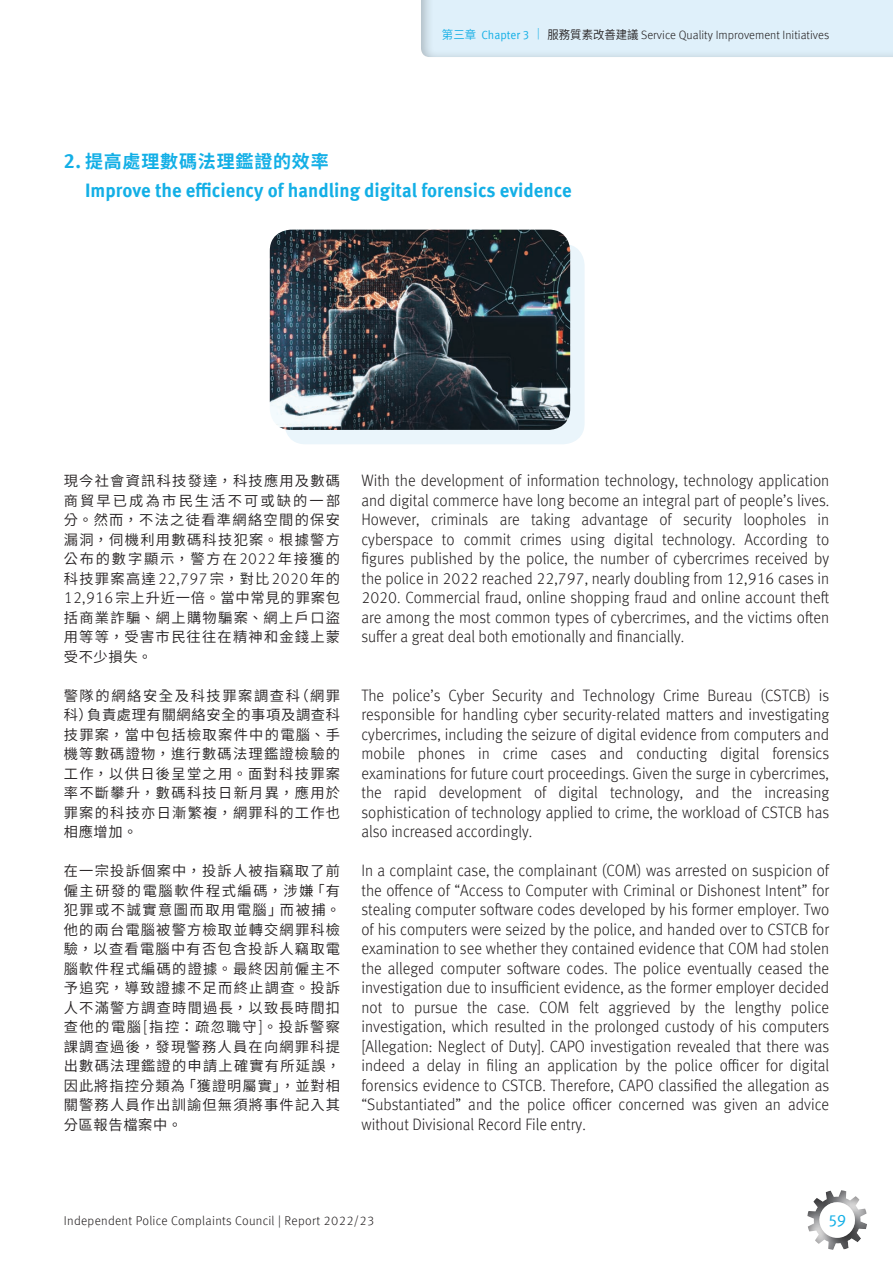
<style>
.page{position:relative;width:893px;height:1263px;background:#fff}
.page>*{position:absolute;margin:0;border:0;box-sizing:border-box;transform-origin:0 0}
._01_H1_E{font:700 19.5px "Meta Pro";color:#13afe6;scale:.95 1}
._001_H1_C{font:700 18px "Noto Sans CJ Ktc";letter-spacing:.045em;color:#13afe6}
._00_txt_E{font:300 16.5px/19.5px "Meta Pro";color:#231f20;text-align:justify;scale:.95 1}
.t1{font:16.5px "Meta Pro";color:#13afe6}
._000_txt_C{font:600 14.25px/19.5px "Noto Sans CJ Ktc";letter-spacing:.085em;color:#231f20;text-align:justify}
.t2{font:300 12.75px "Meta Pro";letter-spacing:.025em;color:#231f20}
.t3{font:300 12px "Meta Pro";color:#231f20}
.s1{font-family:"Noto Sans CJ Ktc";font-weight:600;color:#13afe6}
.s2{font-weight:400;color:#13afe6}
.s3{color:#13afe6}
.s4{font-family:"Noto Sans CJ Ktc";font-weight:600}
.s5{font-family:"Meta Pro";font-size:20.7px}
.s6{font-family:"Meta Pro";font-weight:300;font-size:16.35px}
</style>
<div class="page">
<div style="left:793px;top:1188px;width:87px;height:63px;background:#231f20;opacity:.5"></div>
<div style="left:284px;top:244px;width:301px;height:200px;background:#eaf5fb;border-radius:21px"></div>
<img style="left:270px;top:230px;width:300px;height:200px">
<svg style="left:421px;top:0;width:472px;height:57px;background:#ddeef8"></svg>
<p class="t3" style="left:442px;top:26px;width:389px"><span class="s1">第三章</span> <span class="s2">Chapter 3</span> <span class="s3">|</span> <span class="s4">服務質素改善建議</span> Service Quality Improvement Initiatives</p>
<p class="_001_H1_C" style="left:64px;top:151px;width:266px"><span class="s5">2.</span> 提高處理數碼法理鑑證的效率</p>
<p class="_01_H1_E" style="left:85px;top:175px;width:514px">Improve the efficiency of handling digital forensics evidence</p>
<p class="_000_txt_C" style="left:64px;top:471px;width:278px">現今社會資訊科技發達，科技應用及數碼商貿早已成為市民生活不可或缺的一部分。然而，不法之徒看準網絡空間的保安漏洞，伺機利用數碼科技犯案。根據警方公布的數字顯示，警方在<span class="s6">2022</span>年接獲的科技罪案高達<span class="s6">22,797</span>宗，對比<span class="s6">2020</span>年的<span class="s6">12,916</span>宗上升近一倍。當中常見的罪案包括商業詐騙、網上購物騙案、網上戶口盜用等等，受害市民往往在精神和金錢上蒙受不少損失。</p>
<p class="_000_txt_C" style="left:64px;top:686px;width:278px">警隊的網絡安全及科技罪案調查科（網罪科）負責處理有關網絡安全的事項及調查科技罪案，當中包括檢取案件中的電腦、手機等數碼證物，進行數碼法理鑑證檢驗的工作，以供日後呈堂之用。面對科技罪案率不斷攀升，數碼科技日新月異，應用於罪案的科技亦日漸繁複，網罪科的工作也相應增加。</p>
<p class="_000_txt_C" style="left:64px;top:861px;width:278px">在一宗投訴個案中，投訴人被指竊取了前僱主研發的電腦軟件程式編碼，涉嫌「有犯罪或不誠實意圖而取用電腦」而被捕。他的兩台電腦被警方檢取並轉交網罪科檢驗，以查看電腦中有否包含投訴人竊取電腦軟件程式編碼的證據。最終因前僱主不予追究，導致證據不足而終止調查。投訴人不滿警方調查時間過長，以致長時間扣查他的電腦<span class="s6">[</span>指控：疏忽職守<span class="s6">]</span>。投訴警察課調查過後，發現警務人員在向網罪科提出數碼法理鑑證的申請上確實有所延誤，因此將指控分類為「獲證明屬實」，並對相關警務人員作出訓諭但無須將事件記入其分區報告檔案中。</p>
<p class="_00_txt_E" style="left:361px;top:470px;width:494px">With the development of information technology, technology application and digital commerce have long become an integral part of people’s lives.<br>However, criminals are taking advantage of security loopholes in cyberspace to commit crimes using digital technology. According to figures published by the police, the number of cybercrimes received by the police in 2022 reached 22,797, nearly doubling from 12,916 cases in 2020. Commercial fraud, online shopping fraud and online account theft are among the most common types of cybercrimes, and the victims often suffer a great deal both emotionally and financially.</p>
<p class="_00_txt_E" style="left:361px;top:684px;width:494px">The police’s Cyber Security and Technology Crime Bureau (CSTCB) is responsible for handling cyber security-related matters and investigating cybercrimes, including the seizure of digital evidence from computers and mobile phones in crime cases and conducting digital forensics examinations for future court proceedings. Given the surge in cybercrimes, the rapid development of digital technology, and the increasing sophistication of technology applied to crime, the workload of CSTCB has also increased accordingly.</p>
<p class="_00_txt_E" style="left:361px;top:860px;width:494px">In a complaint case, the complainant (COM) was arrested on suspicion of the offence of “Access to Computer with Criminal or Dishonest Intent” for stealing computer software codes developed by his former employer. Two of his computers were seized by the police, and handed over to CSTCB for examination to see whether they contained evidence that COM had stolen the alleged computer software codes. The police eventually ceased the investigation due to insufficient evidence, as the former employer decided not to pursue the case. COM felt aggrieved by the lengthy police investigation, which resulted in the prolonged custody of his computers [Allegation: Neglect of Duty]. CAPO investigation revealed that there was indeed a delay in filing an application by the police officer for digital forensics evidence to CSTCB. Therefore, CAPO classified the allegation as “Substantiated” and the police officer concerned was given an advice without Divisional Record File entry.</p>
<p class="t2" style="left:64px;top:1212px;width:312px">Independent Police Complaints Council | Report 2022/23</p>
<p class="t1" style="left:828px;top:1207px;width:19px">59</p>
</div>
